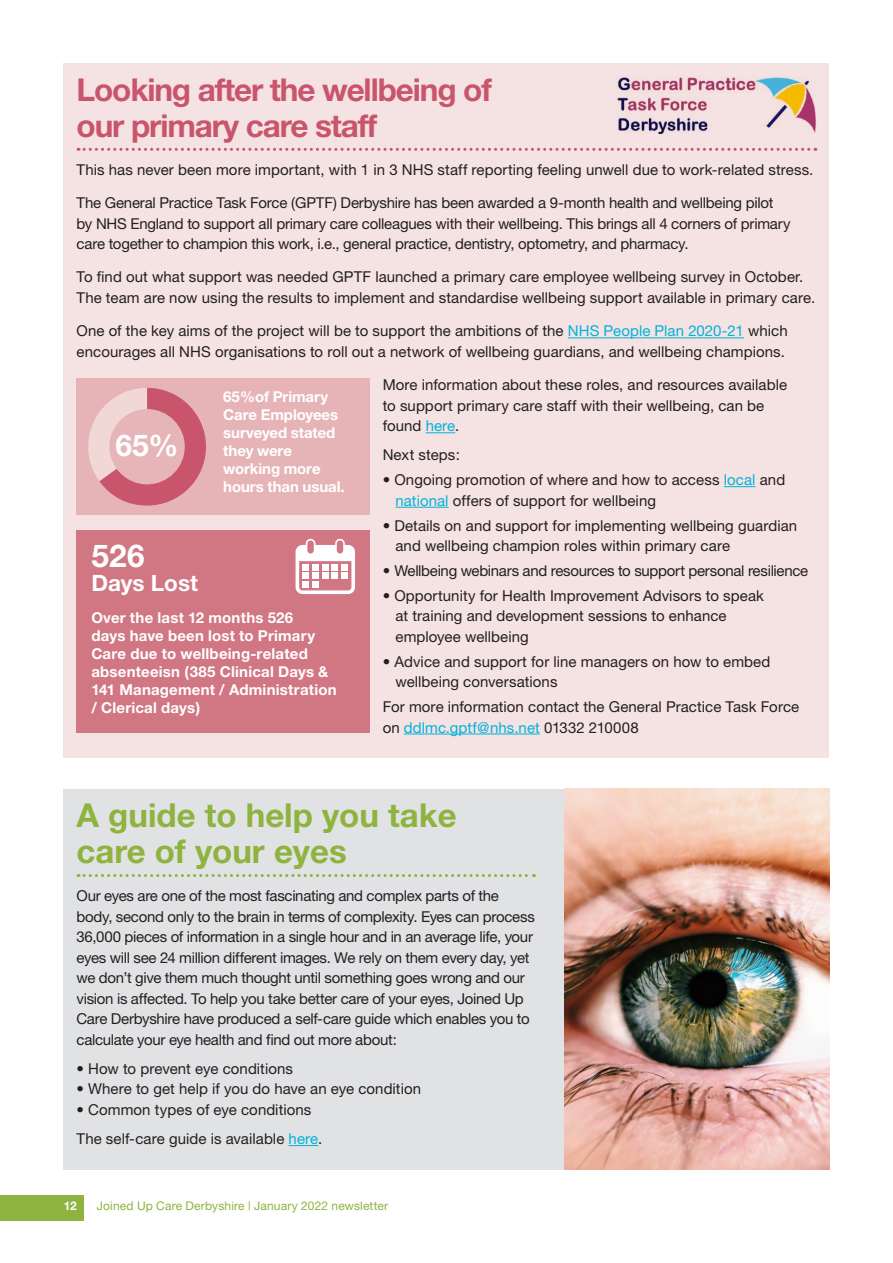
<style>
.page{position:relative;width:893px;height:1263px;background:#fff}
.page>*{position:absolute;margin:0;border:0;box-sizing:border-box;transform-origin:0 0}
.t1{font:700 33px/36px "Helvetica Neue";color:#8eb33e}
.t2{font:700 31.5px/36px "Helvetica Neue";letter-spacing:-.035em;color:#c9556d}
.t3{font:700 31.5px "Helvetica Neue";color:#fff}
.t4{font:700 30px "Helvetica Neue";color:#fff}
.t5{font:700 22.5px "Helvetica Neue";color:#fff}
.t6{font:15px/20.5px "Helvetica Neue";color:#231f20}
.t7{font:15px/20.5px "Helvetica Neue";letter-spacing:-.02em;color:#231f20}
.t8{font:700 15px/18px "Helvetica Neue";letter-spacing:.01em;color:#fff}
.t9{font:12px "Helvetica Neue";letter-spacing:.01em;color:#8eb33e}
.t10{font:700 12px "Helvetica Neue";color:#fff}
.s1{color:#02b3db}
</style>
<div class="page">
<div style="left:64px;top:64px;width:765px;height:694px;background:#f5e2e2"></div>
<svg style="left:78px;top:148px;width:738px;height:3px"></svg>
<hr style="left:568px;top:337px;width:176px;height:1px;background:#02b3db">
<svg style="left:426px;top:432px;width:29px;height:1px"></svg>
<hr style="left:724px;top:486px;width:32px;height:1px;background:#02b3db">
<hr style="left:395px;top:507px;width:54px;height:1px;background:#02b3db">
<hr style="left:404px;top:734px;width:136px;height:1px;background:#02b3db">
<div style="left:64px;top:789px;width:505px;height:380px;background:#e1e2e4"></div>
<svg style="left:78px;top:874px;width:456px;height:3px"></svg>
<svg style="left:289px;top:1145px;width:29px;height:1px"></svg>
<div style="left:0;top:1194px;width:83px;height:26px;background:#8eb33e"></div>
<img style="left:617px;top:77px;width:199px;height:57px">
<img style="left:564px;top:789px;width:265px;height:380px">
<div style="left:77px;top:378px;width:293px;height:136px;background:#e6b4b7"></div>
<div style="left:77px;top:530px;width:293px;height:203px;background:#d17683"></div>
<svg style="left:88px;top:388px;width:118px;height:118px"></svg>
<div style="left:109px;top:409px;width:76px;height:75px;background:#e6b5b7;border-radius:50%"></div>
<svg style="left:296px;top:539px;width:59px;height:55px"></svg>
<h1 class="t2" style="left:77px;top:71px;width:417px">Looking after the wellbeing of our primary care staff</h1>
<p class="t6" style="left:77px;top:159px;width:738px">This has never been more important, with 1 in 3 NHS staff reporting feeling unwell due to work-related stress.</p>
<p class="t6" style="left:77px;top:192px;width:716px">The General Practice Task Force (GPTF) Derbyshire has been awarded a 9-month health and wellbeing pilot by NHS England to support all primary care colleagues with their wellbeing. This brings all 4 corners of primary care together to champion this work, i.e., general practice, dentistry, optometry, and pharmacy.</p>
<p class="t6" style="left:77px;top:267px;width:740px">To find out what support was needed GPTF launched a primary care employee wellbeing survey in October.<br>The team are now using the results to implement and standardise wellbeing support available in primary care.</p>
<p class="t6" style="left:77px;top:320px;width:713px">One of the key aims of the project will be to support the ambitions of the <span class="s1">NHS People Plan 2020-21</span> which encourages all NHS organisations to roll out a network of wellbeing guardians, and wellbeing champions.</p>
<p class="t6" style="left:383px;top:374px;width:406px">More information about these roles, and resources available to support primary care staff with their wellbeing, can be found <span class="s1">here</span>.</p>
<p class="t6" style="left:383px;top:444px;width:79px">Next steps:</p>
<p class="t6" style="left:395px;top:469px;width:391px;text-indent:-13px">• Ongoing promotion of where and how to access <span class="s1">local</span> and <span class="s1">national</span> offers of support for wellbeing</p>
<p class="t6" style="left:395px;top:515px;width:403px;text-indent:-13px">• Details on and support for implementing wellbeing guardian and wellbeing champion roles within primary care</p>
<p class="t7" style="left:383px;top:560px;width:427px">• Wellbeing webinars and resources to support personal resilience</p>
<p class="t6" style="left:395px;top:585px;width:370px;text-indent:-13px">• Opportunity for Health Improvement Advisors to speak at training and development sessions to enhance employee wellbeing</p>
<p class="t6" style="left:395px;top:651px;width:376px;text-indent:-13px">• Advice and support for line managers on how to embed wellbeing conversations</p>
<p class="t6" style="left:383px;top:696px;width:418px">For more information contact the General Practice Task Force on <span class="s1">ddlmc.gptf@nhs.net</span> 01332 210008</p>
<p class="t8" style="left:223px;top:387px;width:123px">65%of Primary<br>Care Employees surveyed stated they were working more hours than usual.</p>
<p class="t4" style="left:116px;top:426px;width:64px">65%</p>
<p class="t3" style="left:91px;top:536px;width:55px">526</p>
<p class="t5" style="left:91px;top:569px;width:108px">Days Lost</p>
<p class="t8" style="left:91px;top:609px;width:247px">Over the last 12 months 526<br>days have been lost to Primary<br>Care due to wellbeing-related absenteeisn (385 Clinical Days &amp;<br>141 Management / Administration / Clerical days)</p>
<h1 class="t1" style="left:77px;top:797px;width:382px">A guide to help you take care of your eyes</h1>
<p class="t7" style="left:77px;top:885px;width:460px">Our eyes are one of the most fascinating and complex parts of the body, second only to the brain in terms of complexity. Eyes can process 36,000 pieces of information in a single hour and in an average life, your eyes will see 24 million different images. We rely on them every day, yet we don’t give them much thought until something goes wrong and our vision is affected. To help you take better care of your eyes, Joined Up Care Derbyshire have produced a self-care guide which enables you to calculate your eye health and find out more about:</p>
<p class="t6" style="left:77px;top:1058px;width:218px">• How to prevent eye conditions</p>
<p class="t6" style="left:77px;top:1078px;width:346px">• Where to get help if you do have an eye condition</p>
<p class="t6" style="left:77px;top:1099px;width:236px">• Common types of eye conditions</p>
<p class="t6" style="left:77px;top:1128px;width:247px">The self-care guide is available <span class="s1">here</span>.</p>
<p class="t10" style="left:64px;top:1198px;width:15px">12</p>
<p class="t9" style="left:97px;top:1199px;width:293px">Joined Up Care Derbyshire | January 2022 newsletter</p>
</div>
